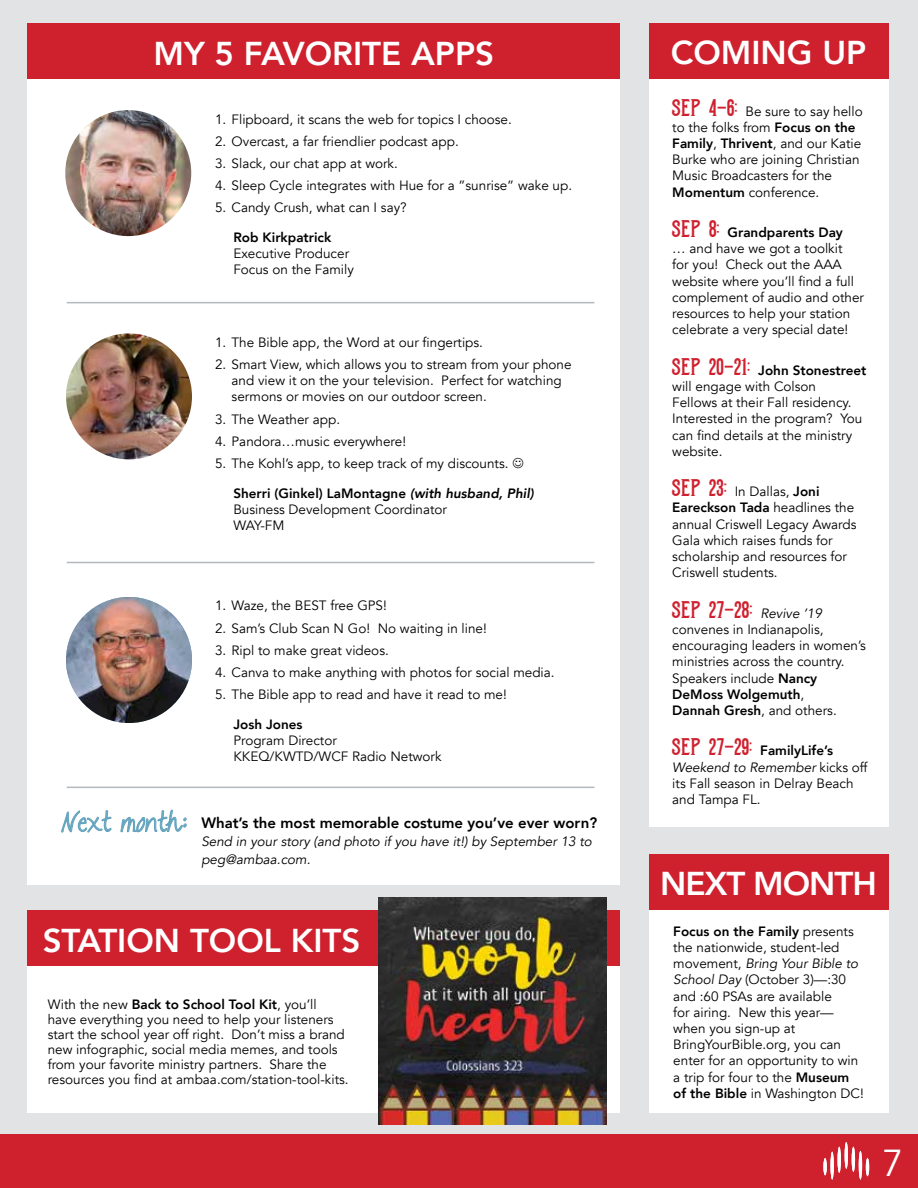
<style>
.page{position:relative;width:918px;height:1188px;background:#fff}
.page>*{position:absolute;margin:0;border:0;box-sizing:border-box;transform-origin:0 0}
.t1{font:37.5px "Avenir";color:#fff}
.t2{font:800 33px "Avenir";color:#fff}
.t3{font:800 33px "Avenir";letter-spacing:-.03em;color:#fff}
.t4{font:27.15px "Talkingtothe Moon";color:#65a4bf}
.t5{font:22.5px "Harrison Serif 02";color:#cf202e}
.t6{font:800 15px "Avenir";color:#000}
.t7{font:13.5px/16.2px "Avenir";color:#000}
.t8{font:italic 13.5px/18px "Avenir";color:#000}
.t9{font:800 13.5px "Avenir";color:#000}
.s1{font-weight:800}
.s2{font-weight:800;font-style:italic}
.s3{font-family:"Harrison Serif 02";font-size:22.5px;color:#cf202e}
.s4{font-family:"Avenir";font-style:italic;font-size:13.5px;color:#000}
.s5{font-style:italic}
</style>
<div class="page">
<div style="left:0;top:0;width:918px;height:1142px;background:#e1e3e4"></div>
<div style="left:649px;top:23px;width:239px;height:56px;background:#cf202e"></div>
<div style="left:649px;top:79px;width:239px;height:747px;background:#fff"></div>
<div style="left:27px;top:67px;width:593px;height:818px;background:#fff"></div>
<div style="left:27px;top:23px;width:593px;height:56px;background:#cf202e"></div>
<img style="left:66px;top:597px;width:126px;height:126px;border-radius:63px">
<img style="left:66px;top:333px;width:126px;height:126px;border-radius:63px">
<img style="left:65px;top:110px;width:126px;height:126px;border-radius:63px">
<svg style="left:61px;top:810px;width:51px;height:23px"></svg>
<svg style="left:120px;top:810px;width:67px;height:23px"></svg>
<div style="left:649px;top:908px;width:239px;height:204px;background:#fff"></div>
<hr style="left:67px;top:302px;width:527px;height:1px;background:#b4b8bc">
<hr style="left:67px;top:562px;width:527px;height:1px;background:#b4b8bc">
<div style="left:0;top:1134px;width:918px;height:54px;background:#cf202e"></div>
<div style="left:649px;top:854px;width:239px;height:56px;background:#cf202e"></div>
<hr style="left:67px;top:787px;width:527px;height:1px;background:#b4b8bc">
<div style="left:27px;top:954px;width:593px;height:158px;background:#fff"></div>
<div style="left:27px;top:910px;width:593px;height:56px;background:#cf202e"></div>
<img style="left:379px;top:897px;width:227px;height:228px">
<hr style="left:845px;top:1142px;width:3px;height:27px;background:#fff;border-radius:50%">
<hr style="left:852px;top:1147px;width:3px;height:25px;background:#fff;border-radius:50%">
<hr style="left:859px;top:1151px;width:3px;height:29px;background:#fff;border-radius:50%">
<hr style="left:866px;top:1158px;width:3px;height:18px;background:#fff;border-radius:50%">
<svg style="left:823px;top:1158px;width:4px;height:17px"></svg>
<svg style="left:830px;top:1152px;width:4px;height:28px"></svg>
<hr style="left:838px;top:1147px;width:3px;height:26px;background:#fff;border-radius:50%">
<hr style="left:0;top:22px;width:1px;height:252px;background:#000">
<h2 class="t2" style="left:153px;top:28px;width:342px">MY 5 FAVORITE APPS</h2>
<p class="t7" style="left:215px;top:111px;width:298px">1. Flipboard, it scans the web for topics I choose.</p>
<p class="t7" style="left:215px;top:133px;width:245px">2. Overcast, a far friendlier podcast app.</p>
<p class="t7" style="left:215px;top:155px;width:184px">3. Slack, our chat app at work.</p>
<p class="t7" style="left:215px;top:178px;width:359px">4. Sleep Cycle integrates with Hue for a ”sunrise” wake up.</p>
<p class="t7" style="left:215px;top:200px;width:193px">5. Candy Crush, what can I say?</p>
<p class="t9" style="left:233px;top:227px;width:100px">Rob Kirkpatrick</p>
<p class="t7" style="left:233px;top:246px;width:122px">Executive Producer<br>Focus on the Family</p>
<p class="t7" style="left:215px;top:334px;width:269px">1. The Bible app, the Word at our fingertips.</p>
<p class="t7" style="left:232px;top:357px;width:342px;text-indent:-16px">2. Smart View, which allows you to stream from your phone and view it on the your television. Perfect for watching sermons or movies on our outdoor screen.</p>
<p class="t7" style="left:215px;top:411px;width:127px">3. The Weather app.</p>
<p class="t7" style="left:215px;top:433px;width:193px">4. Pandora…music everywhere!</p>
<p class="t7" style="left:233px;top:449px;width:302px;line-height:29.7px;text-indent:-18px">5. The Kohl’s app, to keep track of my discounts.<br><span class="s1">Sherri (Ginkel) LaMontagne</span> <span class="s2">(with husband, Phil)</span></p>
<p class="t7" style="left:233px;top:501px;width:215px">Business Development Coordinator<br>WAY-FM</p>
<p class="t7" style="left:215px;top:598px;width:173px">1. Waze, the BEST free GPS!</p>
<p class="t7" style="left:215px;top:620px;width:273px">2. Sam’s Club Scan N Go! No waiting in line!</p>
<p class="t7" style="left:215px;top:642px;width:175px">3. Ripl to make great videos.</p>
<p class="t7" style="left:215px;top:665px;width:341px">4. Canva to make anything with photos for social media.</p>
<p class="t7" style="left:215px;top:687px;width:293px">5. The Bible app to read and have it read to me!</p>
<p class="t9" style="left:233px;top:714px;width:71px">Josh Jones</p>
<p class="t7" style="left:233px;top:733px;width:210px">Program Director<br>KKEQ/KWTD/WCF Radio Network</p>
<h3 class="t4" style="left:61px;top:806px;width:127px">Next month:</h3>
<p class="t6" style="left:201px;top:811px;width:397px">What’s the most memorable costume you’ve ever worn?</p>
<p class="t8" style="left:201px;top:832px;width:392px">Send in your story (and photo if you have it!) by September 13 to peg@ambaa.com.</p>
<h2 class="t2" style="left:43px;top:915px;width:319px">STATION TOOL KITS</h2>
<p class="t7" style="left:48px;top:997px;width:302px;line-height:15px">With the new <span class="s1">Back to School Tool Kit</span>, you’ll<br>have everything you need to help your listeners start the school year off right. Don’t miss a brand new infographic, social media memes, and tools from your favorite ministry partners. Share the resources you find at ambaa.com/station-tool-kits.</p>
<h2 class="t2" style="left:671px;top:27px;width:197px">COMING UP</h2>
<p class="t7" style="left:672px;top:103px;width:192px"><span class="s3">SEP 4-6:</span> Be sure to say hello to the folks from <span class="s1">Focus on the<br>Family</span>, <span class="s1">Thrivent</span>, and our Katie<br>Burke who are joining Christian<br>Music Broadcasters for the<br><span class="s1">Momentum</span> conference.</p>
<p class="t7" style="left:672px;top:225px;width:193px"><span class="s3">SEP 8:</span> <span class="s1">Grandparents Day<br></span>… and have we got a toolkit<br>for you! Check out the AAA website where you’ll find a full complement of audio and other resources to help your station celebrate a very special date!</p>
<p class="t7" style="left:672px;top:362px;width:196px"><span class="s3">SEP 20-21:</span> <span class="s1">John Stonestreet </span>will engage with Colson<br>Fellows at their Fall residency.<br>Interested in the program? You can find details at the ministry website.</p>
<p class="t7" style="left:672px;top:484px;width:186px"><span class="s3">SEP 23:</span> In Dallas, <span class="s1">Joni<br>Eareckson Tada</span> headlines the annual Criswell Legacy Awards<br>Gala which raises funds for scholarship and resources for<br>Criswell students.</p>
<h3 class="t5" style="left:672px;top:600px;width:151px">SEP 27-28: <span class="s4">Revive ’19</span></h3>
<p class="t7" style="left:672px;top:621px;width:195px">convenes in Indianapolis, encouraging leaders in women’s ministries across the country.<br>Speakers include <span class="s1">Nancy<br>DeMoss Wolgemuth</span>,<br><span class="s1">Dannah Gresh</span>, and others.</p>
<p class="t7" style="left:672px;top:743px;width:197px"><span class="s3">SEP 27-29:</span> <span class="s1">FamilyLife’s<br></span><span class="s5">Weekend to Remember</span> kicks off its Fall season in Delray Beach and Tampa FL.</p>
<h2 class="t3" style="left:660px;top:858px;width:218px">NEXT MONTH</h2>
<p class="t7" style="left:673px;top:923px;width:192px"><span class="s1">Focus on the Family</span> presents the nationwide, student-led movement, <span class="s5">Bring Your Bible to<br>School Day</span> (October 3)—:30 and :60 PSAs are available<br>for airing. New this year— when you sign-up at<br>BringYourBible.org, you can enter for an opportunity to win a trip for four to the <span class="s1">Museum of the Bible</span> in Washington DC!</p>
<h1 class="t1" style="left:872px;top:1138px;width:22px">7</h1>
<h1 class="t1" style="left:883px;top:1141px;width:22px">7</h1>
</div>
